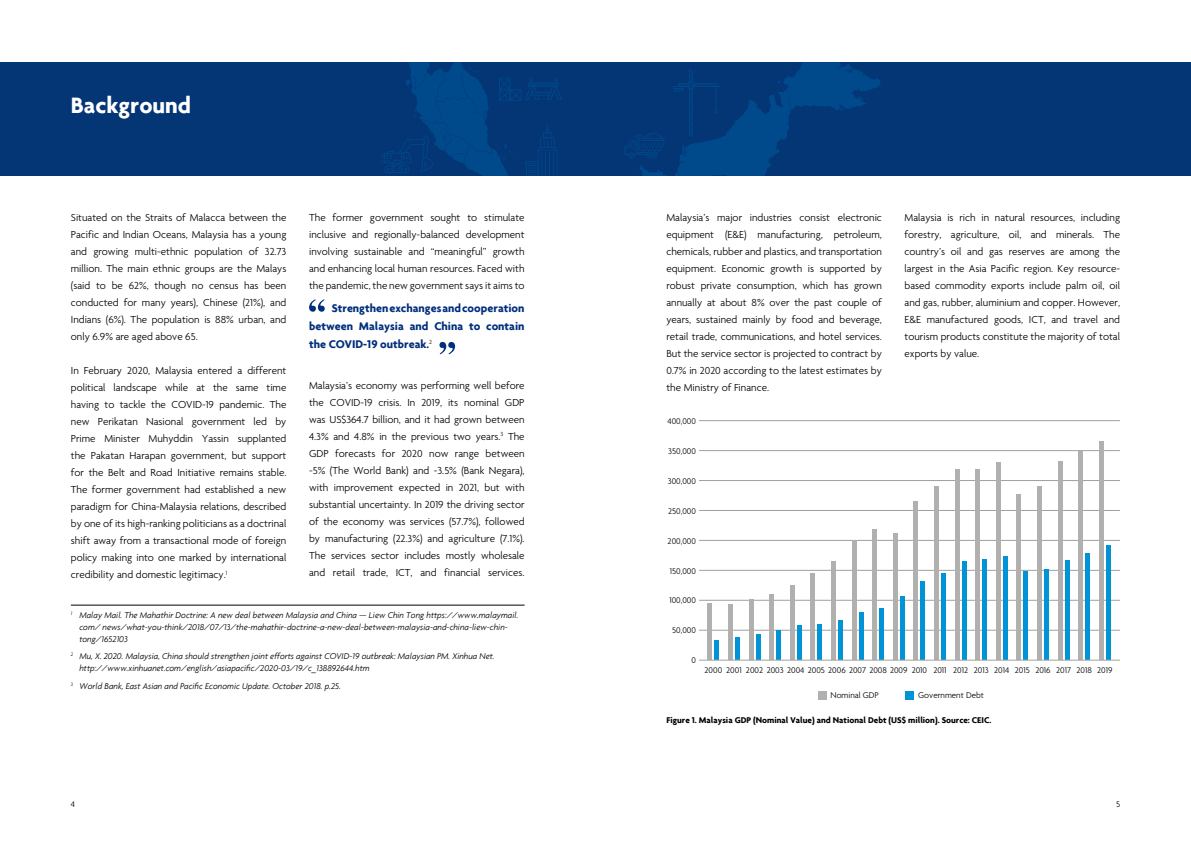
<style>
.page{position:relative;width:1191px;height:842px;background:#fff}
.page>*{position:absolute;margin:0;border:0;box-sizing:border-box;transform-origin:0 0}
.t1{font:700 24px "Agenda";color:#fff}
.t2{font:700 12px/18px "Agenda";color:#002f7b;text-align:justify}
.t3{font:300 11px/17px "Agenda";color:#000;text-align:justify}
.t4{font:italic 300 9px/12px "Agenda";color:#000}
.t5{font:300 9px "Agenda";color:#000}
.t6{font:700 9px "Agenda";color:#000}
</style>
<div class="page">
<div style="left:0;top:62px;width:1191px;height:114px;background:#043575"></div>
<svg style="left:382px;top:62px;width:180px;height:114px"></svg>
<svg style="left:624px;top:62px;width:257px;height:114px"></svg>
<svg style="left:309px;top:299px;width:16px;height:13px"></svg>
<svg style="left:439px;top:342px;width:16px;height:12px"></svg>
<hr style="left:699px;top:570px;width:420px;height:1px;background:#9fa0a0">
<hr style="left:699px;top:630px;width:420px;height:1px;background:#9fa0a0">
<hr style="left:699px;top:600px;width:420px;height:1px;background:#9fa0a0">
<hr style="left:699px;top:510px;width:420px;height:1px;background:#9fa0a0">
<hr style="left:699px;top:540px;width:420px;height:1px;background:#9fa0a0">
<hr style="left:699px;top:480px;width:420px;height:1px;background:#9fa0a0">
<hr style="left:699px;top:450px;width:420px;height:1px;background:#9fa0a0">
<hr style="left:699px;top:420px;width:420px;height:1px;background:#9fa0a0">
<div style="left:714px;top:640px;width:5px;height:20px;background:#0094d7"></div>
<div style="left:707px;top:603px;width:5px;height:57px;background:#b2b0ae"></div>
<div style="left:735px;top:637px;width:5px;height:23px;background:#0094d7"></div>
<div style="left:728px;top:604px;width:5px;height:56px;background:#b2b0ae"></div>
<div style="left:755px;top:634px;width:5px;height:26px;background:#0094d7"></div>
<div style="left:748px;top:600px;width:5px;height:60px;background:#b2b0ae"></div>
<div style="left:776px;top:630px;width:5px;height:30px;background:#0094d7"></div>
<div style="left:769px;top:594px;width:5px;height:66px;background:#b2b0ae"></div>
<hr style="left:797px;top:626px;width:4px;height:34px;background:#0094d7">
<hr style="left:790px;top:585px;width:4px;height:75px;background:#b2b0ae">
<div style="left:817px;top:624px;width:5px;height:36px;background:#0094d7"></div>
<div style="left:810px;top:574px;width:5px;height:86px;background:#b2b0ae"></div>
<div style="left:838px;top:620px;width:5px;height:40px;background:#0094d7"></div>
<div style="left:831px;top:561px;width:5px;height:99px;background:#b2b0ae"></div>
<div style="left:858px;top:612px;width:5px;height:48px;background:#0094d7"></div>
<div style="left:851px;top:541px;width:5px;height:119px;background:#b2b0ae"></div>
<div style="left:879px;top:608px;width:5px;height:52px;background:#0094d7"></div>
<div style="left:872px;top:529px;width:5px;height:131px;background:#b2b0ae"></div>
<hr style="left:900px;top:596px;width:4px;height:64px;background:#0094d7">
<hr style="left:893px;top:534px;width:4px;height:126px;background:#b2b0ae">
<div style="left:920px;top:582px;width:5px;height:78px;background:#0094d7"></div>
<div style="left:913px;top:501px;width:5px;height:159px;background:#b2b0ae"></div>
<div style="left:941px;top:573px;width:5px;height:87px;background:#0094d7"></div>
<div style="left:934px;top:486px;width:5px;height:174px;background:#b2b0ae"></div>
<div style="left:961px;top:561px;width:5px;height:99px;background:#0094d7"></div>
<div style="left:954px;top:469px;width:5px;height:191px;background:#b2b0ae"></div>
<div style="left:982px;top:559px;width:5px;height:101px;background:#0094d7"></div>
<div style="left:975px;top:469px;width:5px;height:191px;background:#b2b0ae"></div>
<hr style="left:1003px;top:556px;width:4px;height:104px;background:#0094d7">
<hr style="left:996px;top:462px;width:4px;height:198px;background:#b2b0ae">
<div style="left:1023px;top:571px;width:5px;height:89px;background:#0094d7"></div>
<div style="left:1016px;top:495px;width:5px;height:165px;background:#b2b0ae"></div>
<div style="left:1044px;top:570px;width:5px;height:90px;background:#0094d7"></div>
<div style="left:1037px;top:486px;width:5px;height:174px;background:#b2b0ae"></div>
<div style="left:1064px;top:561px;width:5px;height:99px;background:#0094d7"></div>
<div style="left:1057px;top:462px;width:5px;height:198px;background:#b2b0ae"></div>
<div style="left:1085px;top:553px;width:5px;height:107px;background:#0094d7"></div>
<div style="left:1078px;top:451px;width:5px;height:209px;background:#b2b0ae"></div>
<hr style="left:1106px;top:545px;width:4px;height:115px;background:#0094d7">
<hr style="left:1099px;top:442px;width:4px;height:218px;background:#b2b0ae">
<hr style="left:699px;top:660px;width:420px;height:1px;background:#9fa0a0">
<div style="left:818px;top:691px;width:8px;height:9px;background:#b2b0ae"></div>
<div style="left:905px;top:691px;width:9px;height:9px;background:#0094d7"></div>
<hr style="left:71px;top:605px;width:453px;height:1px;background:#000">
<h1 class="t1" style="left:71px;top:91px;width:122px">Background</h1>
<p class="t3" style="left:71px;top:209px;width:217px">Situated on the Straits of Malacca between the Pacific and Indian Oceans, Malaysia has a young and growing multi-ethnic population of 32.73 million. The main ethnic groups are the Malays (said to be 62%, though no census has been conducted for many years), Chinese (21%), and Indians (6%). The population is 88% urban, and only 6.9% are aged above 65.</p>
<p class="t3" style="left:71px;top:362px;width:217px">In February 2020, Malaysia entered a different political landscape while at the same time having to tackle the COVID-19 pandemic. The new Perikatan Nasional government led by Prime Minister Muhyddin Yassin supplanted the Pakatan Harapan government, but support for the Belt and Road Initiative remains stable.<br>The former government had established a new paradigm for China-Malaysia relations, described by one of its high-ranking politicians as a doctrinal shift away from a transactional mode of foreign policy making into one marked by international credibility and domestic legitimacy.<sup>1</sup></p>
<p class="t3" style="left:309px;top:209px;width:217px">The former government sought to stimulate inclusive and regionally-balanced development involving sustainable and “meaningful” growth and enhancing local human resources. Faced with the pandemic, the new government says it aims to</p>
<p class="t3" style="left:666px;top:209px;width:217px">Malaysia’s major industries consist electronic equipment (E&amp;E) manufacturing, petroleum, chemicals, rubber and plastics, and transportation equipment. Economic growth is supported by robust private consumption, which has grown annually at about 8% over the past couple of years, sustained mainly by food and beverage, retail trade, communications, and hotel services.<br>But the service sector is projected to contract by 0.7% in 2020 according to the latest estimates by the Ministry of Finance.</p>
<p class="t3" style="left:904px;top:209px;width:217px">Malaysia is rich in natural resources, including forestry, agriculture, oil, and minerals. The country’s oil and gas reserves are among the largest in the Asia Pacific region. Key resource&shy;based commodity exports include palm oil, oil and gas, rubber, aluminium and copper. However, E&amp;E manufactured goods, ICT, and travel and tourism products constitute the majority of total exports by value.</p>
<p class="t2" style="left:309px;top:299px;width:217px;text-indent:23px">Strengthen exchanges and cooperation between Malaysia and China to contain the COVID-19 outbreak.<sup>2</sup></p>
<p class="t3" style="left:309px;top:376px;width:217px">Malaysia’s economy was performing well before the COVID-19 crisis. In 2019, its nominal GDP was US$364.7 billion, and it had grown between 4.3% and 4.8% in the previous two years.<sup>3</sup> The GDP forecasts for 2020 now range between -5% (The World Bank) and -3.5% (Bank Negara), with improvement expected in 2021, but with substantial uncertainty. In 2019 the driving sector of the economy was services (57.7%), followed by manufacturing (22.3%) and agriculture (7.1%).<br>The services sector includes mostly wholesale and retail trade, ICT, and financial services.</p>
<p class="t5" style="left:667px;top:416px;width:30px">400,000</p>
<p class="t5" style="left:668px;top:446px;width:29px">350,000</p>
<p class="t5" style="left:668px;top:475px;width:30px">300,000</p>
<p class="t5" style="left:668px;top:505px;width:29px">250,000</p>
<p class="t5" style="left:667px;top:535px;width:30px">200,000</p>
<p class="t5" style="left:670px;top:565px;width:28px">150,000</p>
<p class="t5" style="left:669px;top:595px;width:28px">100,000</p>
<p class="t4" style="left:79px;top:609px;width:440px;text-indent:-9px"><sup>1</sup> Malay Mail. The Mahathir Doctrine: A new deal between Malaysia and China — Liew Chin Tong https://www.malaymail. com/ news/what-you-think/2018/07/13/the-mahathir-doctrine-a-new-deal-between-malaysia-and-china-liew-chin&shy;tong/1652103</p>
<p class="t4" style="left:79px;top:650px;width:417px;text-indent:-9px"><sup>2</sup> Mu, X. 2020. Malaysia, China should strengthen joint efforts against COVID-19 outbreak: Malaysian PM. Xinhua Net. http://www.xinhuanet.com/english/asiapacific/2020-03/19/c_138892644.htm</p>
<p class="t4" style="left:71px;top:680px;width:271px"><sup>3</sup> World Bank, East Asian and Pacific Economic Update. October 2018. p.25.</p>
<p class="t5" style="left:672px;top:625px;width:25px">50,000</p>
<p class="t5" style="left:691px;top:655px;width:6px">0</p>
<p class="t5" style="left:704px;top:665px;width:409px">2000 2001 2002 2003 2004 2005 2006 2007 2008 2009 2010 2011 2012 2013 2014 2015 2016 2017 2018 2019</p>
<p class="t5" style="left:830px;top:690px;width:50px">Nominal GDP</p>
<p class="t5" style="left:918px;top:690px;width:67px">Government Debt</p>
<p class="t6" style="left:666px;top:714px;width:326px">Figure 1. Malaysia GDP (Nominal Value) and National Debt (US$ million). Source: CEIC.</p>
<p class="t5" style="left:71px;top:799px;width:6px">4</p>
<p class="t5" style="left:1116px;top:799px;width:6px">5</p>
</div>
